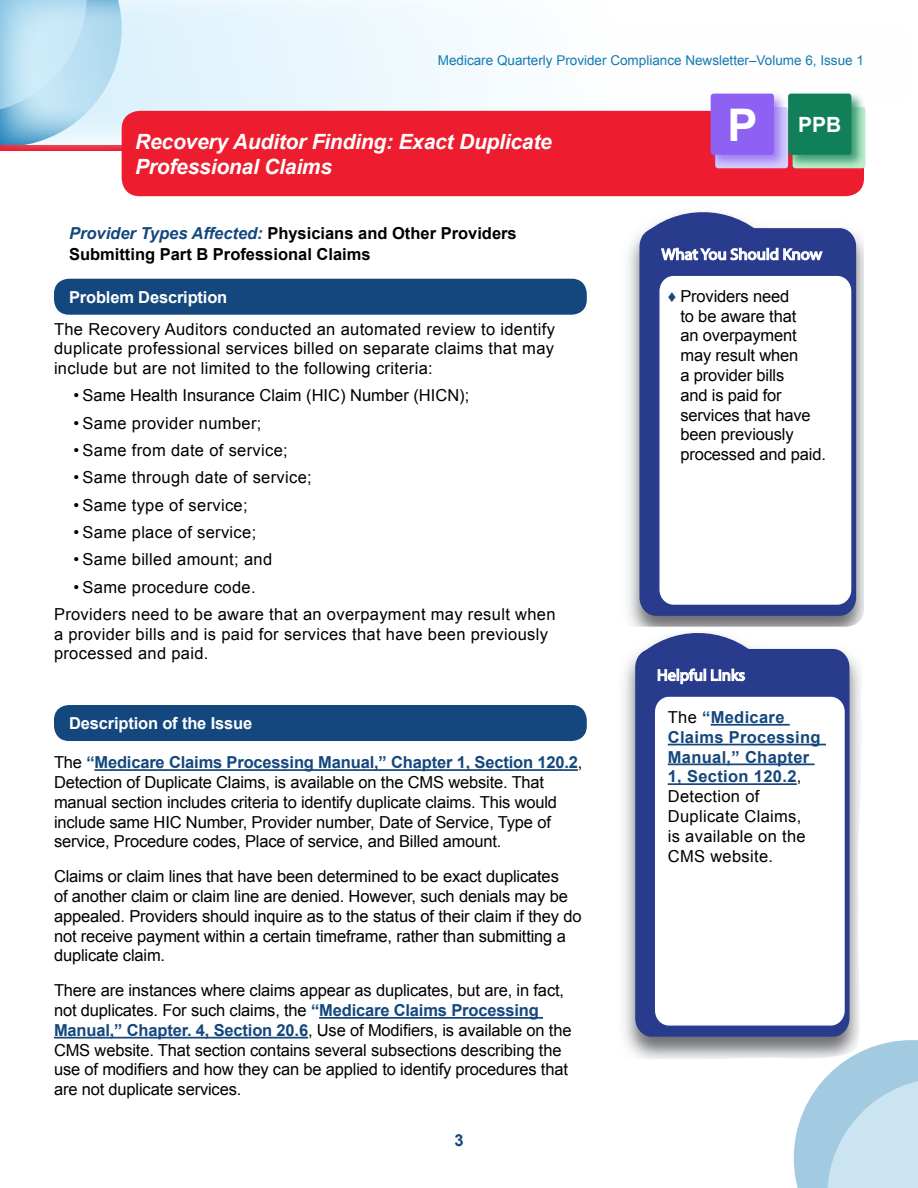
<style>
.page{position:relative;width:918px;height:1188px;background:#fff}
.page>*{position:absolute;margin:0;border:0;box-sizing:border-box;transform-origin:0 0}
.t1{font:italic 700 21px/25.2px "Arial";letter-spacing:-.01em;color:#fff}
.t2{font:700 21px "Arial";color:#fff}
.TEXT{font:16.5px/19.8px "Arial";letter-spacing:-.01em;color:#000}
.TEXT-2{font:16.5px/19.8px "Arial";letter-spacing:.02em;color:#000}
.TEXT-3{font:700 16.5px/21.6px "Arial";color:#000}
.TEXT-4{font:700 16.5px "Arial";letter-spacing:-.01em;color:#14477d}
.t3{font:700 16.5px "Arial";letter-spacing:-.01em;color:#fff}
.TEXT-5{font:700 16.5px "Arial";letter-spacing:.02em;color:#14477d}
.t4{font:13.5px "Arial";color:#117ab3}
.s1{font-style:italic;color:#14477d}
.s2{font-weight:400;color:#000}
.s3{font-weight:700;color:#14477d}
.s4{font-size:45px}
.s5{color:#14477d}
</style>
<div class="page">
<div style="left:0;top:145px;width:127px;height:6px;background:#ed1c2e"></div>
<svg style="left:0;top:0;width:708px;height:150px"></svg>
<hr style="left:94px;top:769px;width:484px;height:2px;background:#14477d">
<hr style="left:319px;top:1017px;width:224px;height:2px;background:#14477d">
<hr style="left:54px;top:1037px;width:254px;height:2px;background:#14477d">
<div style="left:54px;top:279px;width:533px;height:36px;background:#14477d;border-radius:15px"></div>
<div style="left:54px;top:705px;width:533px;height:36px;background:#14477d;border-radius:15px"></div>
<img style="left:628px;top:235px;width:236px;height:392px">
<svg style="left:639px;top:228px;width:217px;height:388px;background:#2f418f"></svg>
<svg style="left:642px;top:204px;width:122px;height:54px"></svg>
<svg style="left:658px;top:275px;width:195px;height:331px"></svg>
<img style="left:624px;top:648px;width:237px;height:287px">
<img style="left:624px;top:935px;width:235px;height:124px">
<svg style="left:635px;top:649px;width:215px;height:388px;background:#2d3f8e"></svg>
<svg style="left:654px;top:695px;width:192px;height:332px"></svg>
<hr style="left:711px;top:724px;width:79px;height:2px;background:#14477d">
<hr style="left:668px;top:744px;width:158px;height:1px;background:#14477d">
<hr style="left:668px;top:763px;width:147px;height:2px;background:#14477d">
<hr style="left:668px;top:783px;width:129px;height:2px;background:#14477d">
<svg style="left:794px;top:1040px;width:124px;height:148px;background:#bdd9e8"></svg>
<div style="left:122px;top:111px;width:742px;height:85px;background:#ed1c2e;border-radius:18px"></div>
<div style="left:785px;top:91px;width:81px;height:78px;background:#117f58;opacity:.75"></div>
<div style="left:788px;top:94px;width:63px;height:61px;background:#117f58;border-radius:3px"></div>
<div style="left:708px;top:91px;width:80px;height:78px;background:#8e61f2;opacity:.75"></div>
<div style="left:711px;top:94px;width:63px;height:61px;background:#8e61f2;border-radius:3px"></div>
<svg style="left:660px;top:216px;width:164px;height:80px"></svg>
<svg style="left:638px;top:633px;width:120px;height:84px"></svg>
<p class="t4" style="left:438px;top:51px;width:428px">Medicare Quarterly Provider Compliance Newsletter–Volume 6, Issue 1</p>
<h2 class="t1" style="left:135px;top:129px;width:418px">Recovery Auditor Finding: Exact Duplicate<br>Professional Claims</h2>
<p class="TEXT-3" style="left:69px;top:223px;width:449px"><span class="s1">Provider Types Affected:</span> Physicians and Other Providers<br>Submitting Part B Professional Claims</p>
<p class="t3" style="left:69px;top:286px;width:160px">Problem Description</p>
<p class="TEXT" style="left:54px;top:319px;width:503px;text-align:justify">The Recovery Auditors conducted an automated review to identify duplicate professional services billed on separate claims that may include but are not limited to the following criteria:</p>
<p class="TEXT" style="left:74px;top:386px;width:397px">• Same Health Insurance Claim (HIC) Number (HICN);</p>
<p class="TEXT-2" style="left:74px;top:413px;width:189px">• Same provider number;</p>
<p class="TEXT-2" style="left:74px;top:441px;width:216px">• Same from date of service;</p>
<p class="TEXT-2" style="left:74px;top:468px;width:240px">• Same through date of service;</p>
<p class="TEXT-2" style="left:74px;top:495px;width:176px">• Same type of service;</p>
<p class="TEXT-2" style="left:74px;top:522px;width:184px">• Same place of service;</p>
<p class="TEXT-2" style="left:74px;top:550px;width:200px">• Same billed amount; and</p>
<p class="TEXT-2" style="left:74px;top:577px;width:184px">• Same procedure code.</p>
<p class="TEXT-2" style="left:54px;top:604px;width:503px">Providers need to be aware that an overpayment may result when a provider bills and is paid for services that have been previously processed and paid.</p>
<p class="t3" style="left:69px;top:712px;width:185px">Description of the Issue</p>
<p class="TEXT-4" style="left:54px;top:752px;width:530px"><span class="s2">The</span> “Medicare Claims Processing Manual,” Chapter 1, Section 120.2<span class="s2">,</span></p>
<p class="TEXT" style="left:54px;top:773px;width:505px">Detection of Duplicate Claims, is available on the CMS website. That manual section includes criteria to identify duplicate claims. This would include same HIC Number, Provider number, Date of Service, Type of service, Procedure codes, Place of service, and Billed amount.</p>
<p class="TEXT" style="left:54px;top:867px;width:529px">Claims or claim lines that have been determined to be exact duplicates<br>of another claim or claim line are denied. However, such denials may be appealed. Providers should inquire as to the status of their claim if they do not receive payment within a certain timeframe, rather than submitting a duplicate claim.</p>
<p class="TEXT" style="left:54px;top:981px;width:512px">There are instances where claims appear as duplicates, but are, in fact, not duplicates. For such claims, the <span class="s3">“Medicare Claims Processing</span></p>
<p class="TEXT" style="left:54px;top:1020px;width:519px"><span class="s3">Manual,” Chapter. 4, Section 20.6</span>, Use of Modifiers, is available on the CMS website. That section contains several subsections describing the use of modifiers and how they can be applied to identify procedures that are not duplicate services.</p>
<p class="TEXT-4" style="left:454px;top:1129px;width:11px">3</p>
<p class="t2" style="left:728px;top:111px;width:115px"><span class="s4">P</span> PPB</p>
<p class="TEXT" style="left:680px;top:286px;width:147px;text-indent:-13px"><span class="s5">♦</span> Providers need<br>to be aware that<br>an overpayment may result when<br>a provider bills<br>and is paid for services that have been previously processed and paid.</p>
<p class="TEXT-5" style="left:668px;top:706px;width:118px"><span class="s2">The</span> “Medicare</p>
<p class="TEXT-2" style="left:668px;top:727px;width:154px"><span class="s3">Claims Processing<br>Manual,” Chapter<br>1, Section 120.2</span>,<br>Detection of<br>Duplicate Claims,<br>is available on the<br>CMS website.</p>
</div>
